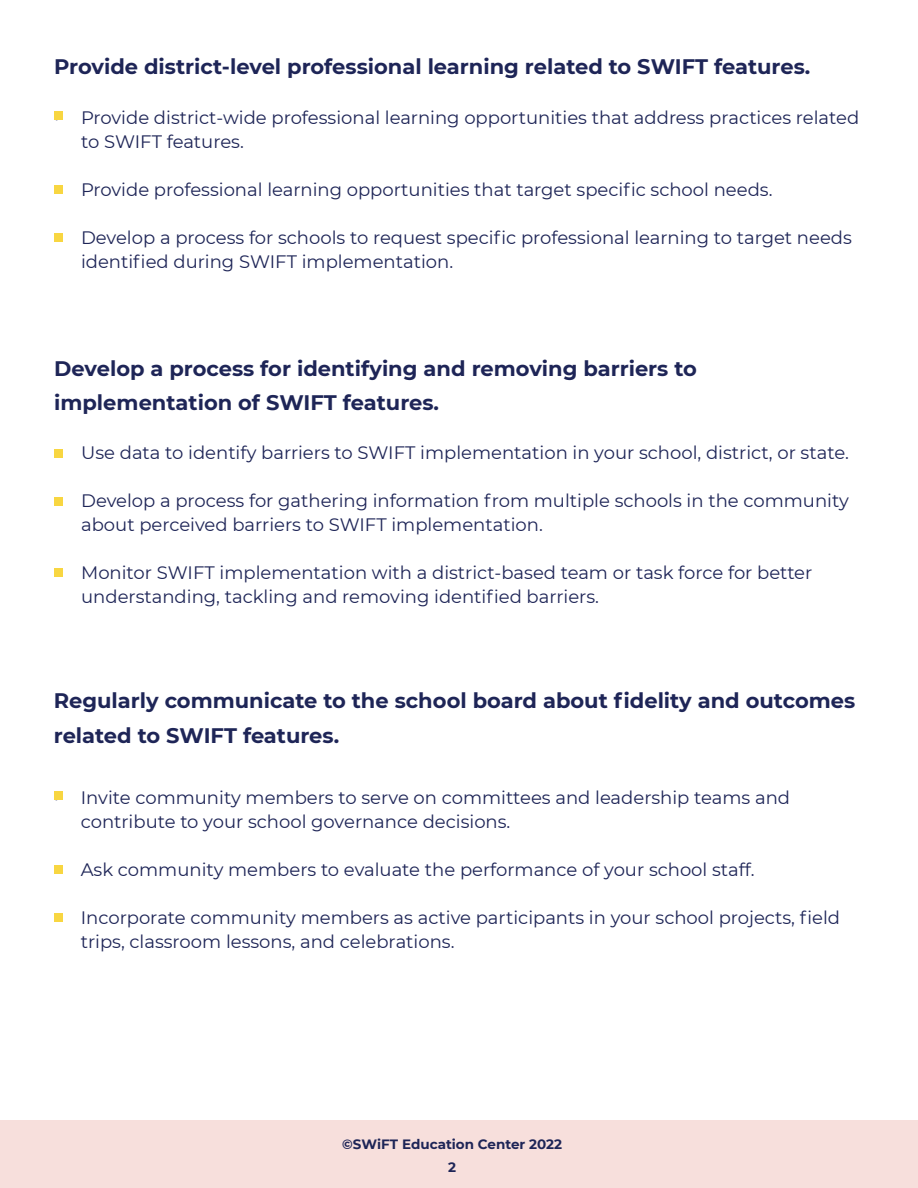
<style>
.page{position:relative;width:918px;height:1188px;background:#fff}
.page>*{position:absolute;margin:0;border:0;box-sizing:border-box;transform-origin:0 0}
.H3_Title{font:700 21px/34.5px "Montserrat";color:#1e2557}
.t1{font:18px/24px "Montserrat";color:#1e2557}
.t2{font:700 13.5px/22.5px "Montserrat";color:#1e2557;text-align:center}
</style>
<div class="page">
<div style="left:0;top:1120px;width:918px;height:68px;background:#f7dfdc"></div>
<div style="left:54px;top:111px;width:9px;height:9px;background:#f8d641"></div>
<div style="left:54px;top:185px;width:9px;height:9px;background:#f8d641"></div>
<div style="left:54px;top:233px;width:9px;height:9px;background:#f8d641"></div>
<div style="left:54px;top:792px;width:9px;height:8px;background:#f8d641"></div>
<div style="left:54px;top:865px;width:9px;height:9px;background:#f8d641"></div>
<div style="left:54px;top:914px;width:9px;height:8px;background:#f8d641"></div>
<div style="left:54px;top:449px;width:9px;height:9px;background:#f8d641"></div>
<div style="left:54px;top:497px;width:9px;height:8px;background:#f8d641"></div>
<div style="left:54px;top:569px;width:9px;height:8px;background:#f8d641"></div>
<p class="H3_Title" style="left:54px;top:49px;width:758px">Provide district-level professional learning related to SWIFT features.</p>
<p class="t1" style="left:81px;top:105px;width:780px;text-indent:-27px">• Provide district-wide professional learning opportunities that address practices related to SWIFT features.</p>
<p class="t1" style="left:54px;top:177px;width:720px">• Provide professional learning opportunities that target specific school needs.</p>
<p class="t1" style="left:81px;top:225px;width:772px;text-indent:-27px">• Develop a process for schools to request specific professional learning to target needs identified during SWIFT implementation.</p>
<p class="H3_Title" style="left:54px;top:350px;width:644px">Develop a process for identifying and removing barriers to implementation of SWIFT features.</p>
<p class="t1" style="left:54px;top:440px;width:796px">• Use data to identify barriers to SWIFT implementation in your school, district, or state.</p>
<p class="t1" style="left:81px;top:488px;width:769px;text-indent:-27px">• Develop a process for gathering information from multiple schools in the community about perceived barriers to SWIFT implementation.</p>
<p class="t1" style="left:81px;top:560px;width:733px;text-indent:-27px">• Monitor SWIFT implementation with a district-based team or task force for better understanding, tackling and removing identified barriers.</p>
<p class="H3_Title" style="left:54px;top:683px;width:803px">Regularly communicate to the school board about fidelity and outcomes related to SWIFT features.</p>
<p class="t1" style="left:81px;top:785px;width:711px;text-indent:-27px">• Invite community members to serve on committees and leadership teams and contribute to your school governance decisions.</p>
<p class="t1" style="left:54px;top:857px;width:702px">• Ask community members to evaluate the performance of your school staff.</p>
<p class="t1" style="left:81px;top:905px;width:761px;text-indent:-27px">• Incorporate community members as active participants in your school projects, field trips, classroom lessons, and celebrations.</p>
<p class="t2" style="left:342px;top:1133px;width:221px">©SWiFT Education Center 2022<br>2</p>
</div>
